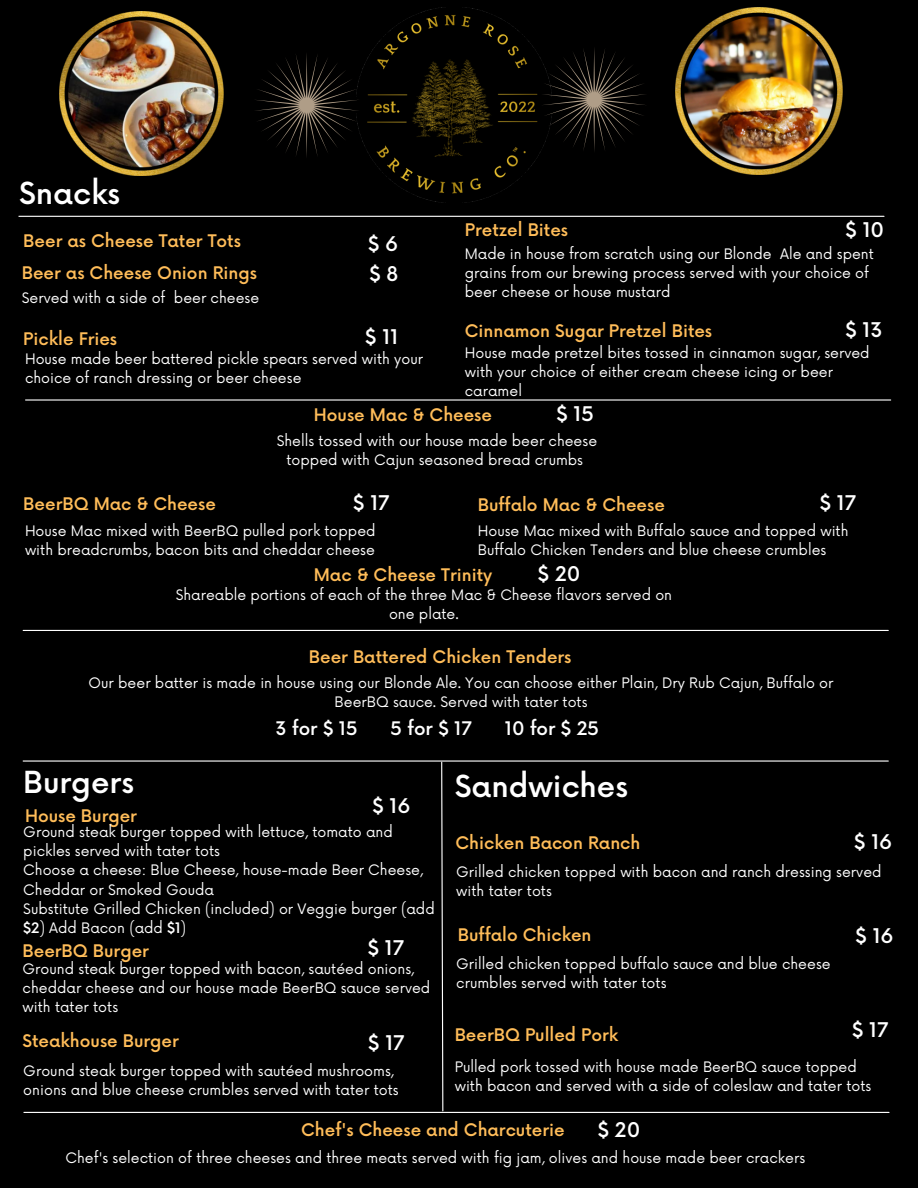
<style>
.page{position:relative;width:918px;height:1188px;background:#000}
.page>*{position:absolute;margin:0;border:0;box-sizing:border-box;transform-origin:0 0}
.t1{font:500 29.55px "Now";color:#fff}
.t2{font:500 19.8px "Now";color:#fff}
.t3{font:500 18.3px "Now";color:#fff}
.t4{font:500 16.95px "Now";color:#ffbd59}
.t5{font:14.1px/19px "Now";color:#fff}
.s1{font-weight:500}
</style>
<div class="page">
<hr style="left:19px;top:216px;width:865px;height:1px;background:#fff">
<svg style="left:441px;top:762px;width:3px;height:350px"></svg>
<hr style="left:26px;top:399px;width:865px;height:2px;background:#fff">
<hr style="left:23px;top:630px;width:865px;height:1px;background:#fff">
<hr style="left:23px;top:760px;width:865px;height:2px;background:#fff">
<hr style="left:24px;top:1112px;width:865px;height:1px;background:#fff">
<img style="left:360px;top:8px;width:181px;height:194px">
<img style="left:676px;top:8px;width:166px;height:166px">
<svg style="left:255px;top:54px;width:105px;height:103px"></svg>
<svg style="left:541px;top:48px;width:104px;height:103px"></svg>
<img style="left:59px;top:11px;width:164px;height:165px">
<h1 class="t1" style="left:19px;top:177px;width:103px">Snacks</h1>
<p class="t4" style="left:23px;top:232px;width:219px">Beer as Cheese Tater Tots</p>
<h2 class="t2" style="left:368px;top:234px;width:32px">$ 6</h2>
<p class="t4" style="left:22px;top:264px;width:237px">Beer as Cheese Onion Rings</p>
<h2 class="t2" style="left:369px;top:263px;width:30px">$ 8</h2>
<p class="t5" style="left:22px;top:289px;width:239px">Served with a side of beer cheese</p>
<p class="t4" style="left:23px;top:329px;width:95px">Pickle Fries</p>
<h2 class="t2" style="left:365px;top:326px;width:34px">$ 11</h2>
<p class="t5" style="left:25px;top:350px;width:400px">House made beer battered pickle spears served with your choice of ranch dressing or beer cheese</p>
<h2 class="t2" style="left:846px;top:219px;width:40px">$ 10</h2>
<p class="t4" style="left:465px;top:221px;width:105px">Pretzel Bites</p>
<p class="t5" style="left:465px;top:245px;width:411px">Made in house from scratch using our Blonde Ale and spent grains from our brewing process served with your choice of beer cheese or house mustard</p>
<p class="t4" style="left:465px;top:322px;width:249px">Cinnamon Sugar Pretzel Bites</p>
<p class="t5" style="left:465px;top:344px;width:406px">House made pretzel bites tossed in cinnamon sugar, served with your choice of either cream cheese icing or beer caramel</p>
<h2 class="t2" style="left:845px;top:319px;width:39px">$ 13</h2>
<p class="t4" style="left:314px;top:406px;width:180px">House Mac &amp; Cheese</p>
<h2 class="t2" style="left:556px;top:403px;width:39px">$ 15</h2>
<p class="t5" style="left:277px;top:432px;width:322px;text-align:center">Shells tossed with our house made beer cheese topped with Cajun seasoned bread crumbs</p>
<h2 class="t2" style="left:353px;top:492px;width:38px">$ 17</h2>
<h2 class="t2" style="left:820px;top:492px;width:38px">$ 17</h2>
<p class="t4" style="left:23px;top:494px;width:194px">BeerBQ Mac &amp; Cheese</p>
<p class="t4" style="left:478px;top:495px;width:189px">Buffalo Mac &amp; Cheese</p>
<p class="t5" style="left:25px;top:522px;width:352px">House Mac mixed with BeerBQ pulled pork topped with breadcrumbs, bacon bits and cheddar cheese</p>
<p class="t5" style="left:478px;top:522px;width:372px">House Mac mixed with Buffalo sauce and topped with<br>Buffalo Chicken Tenders and blue cheese crumbles</p>
<h2 class="t2" style="left:538px;top:563px;width:44px">$ 20</h2>
<p class="t4" style="left:314px;top:565px;width:180px">Mac &amp; Cheese Trinity</p>
<p class="t5" style="left:176px;top:586px;width:498px;text-align:center">Shareable portions of each of the three Mac &amp; Cheese flavors served on one plate.</p>
<p class="t4" style="left:309px;top:648px;width:264px">Beer Battered Chicken Tenders</p>
<p class="t5" style="left:89px;top:674px;width:746px;text-align:center">Our beer batter is made in house using our Blonde Ale. You can choose either Plain, Dry Rub Cajun, Buffalo or<br>BeerBQ sauce. Served with tater tots</p>
<p class="t3" style="left:276px;top:718px;width:84px">3 for $ 15</p>
<p class="t3" style="left:391px;top:718px;width:83px">5 for $ 17</p>
<p class="t3" style="left:505px;top:718px;width:96px">10 for $ 25</p>
<h1 class="t1" style="left:23px;top:766px;width:112px">Burgers</h1>
<h1 class="t1" style="left:455px;top:771px;width:175px">Sandwiches</h1>
<p class="t4" style="left:25px;top:806px;width:113px">House Burger</p>
<h2 class="t2" style="left:372px;top:795px;width:40px">$ 16</h2>
<p class="t5" style="left:23px;top:823px;width:413px">Ground steak burger topped with lettuce, tomato and pickles served with tater tots<br>Choose a cheese: Blue Cheese, house-made Beer Cheese, Cheddar or Smoked Gouda<br>Substitute Grilled Chicken (included) or Veggie burger (add <span class="s1">$2</span>) Add Bacon (add <span class="s1">$1</span>)</p>
<p class="t5" style="left:23px;top:960px;width:409px">Ground steak burger topped with bacon, sautéed onions, cheddar cheese and our house made BeerBQ sauce served with tater tots</p>
<h2 class="t2" style="left:854px;top:831px;width:40px">$ 16</h2>
<p class="t4" style="left:456px;top:833px;width:186px">Chicken Bacon Ranch</p>
<p class="t5" style="left:456px;top:864px;width:427px">Grilled chicken topped with bacon and ranch dressing served with tater tots</p>
<p class="t4" style="left:458px;top:926px;width:135px">Buffalo Chicken</p>
<p class="t5" style="left:456px;top:955px;width:376px">Grilled chicken topped buffalo sauce and blue cheese crumbles served with tater tots</p>
<h2 class="t2" style="left:856px;top:926px;width:40px">$ 16</h2>
<h2 class="t2" style="left:368px;top:937px;width:38px">$ 17</h2>
<p class="t4" style="left:23px;top:942px;width:128px">BeerBQ Burger</p>
<p class="t4" style="left:23px;top:1032px;width:158px">Steakhouse Burger</p>
<h2 class="t2" style="left:368px;top:1032px;width:38px">$ 17</h2>
<p class="t5" style="left:23px;top:1062px;width:377px">Ground steak burger topped with sautéed mushrooms, onions and blue cheese crumbles served with tater tots</p>
<h2 class="t2" style="left:852px;top:1019px;width:38px">$ 17</h2>
<p class="t4" style="left:455px;top:1026px;width:165px">BeerBQ Pulled Pork</p>
<p class="t5" style="left:455px;top:1058px;width:418px">Pulled pork tossed with house made BeerBQ sauce topped with bacon and served with a side of coleslaw and tater tots</p>
<h2 class="t2" style="left:598px;top:1119px;width:44px">$ 20</h2>
<p class="t4" style="left:301px;top:1121px;width:265px">Chef's Cheese and Charcuterie</p>
<p class="t5" style="left:66px;top:1149px;width:741px">Chef's selection of three cheeses and three meats served with fig jam, olives and house made beer crackers</p>
</div>
